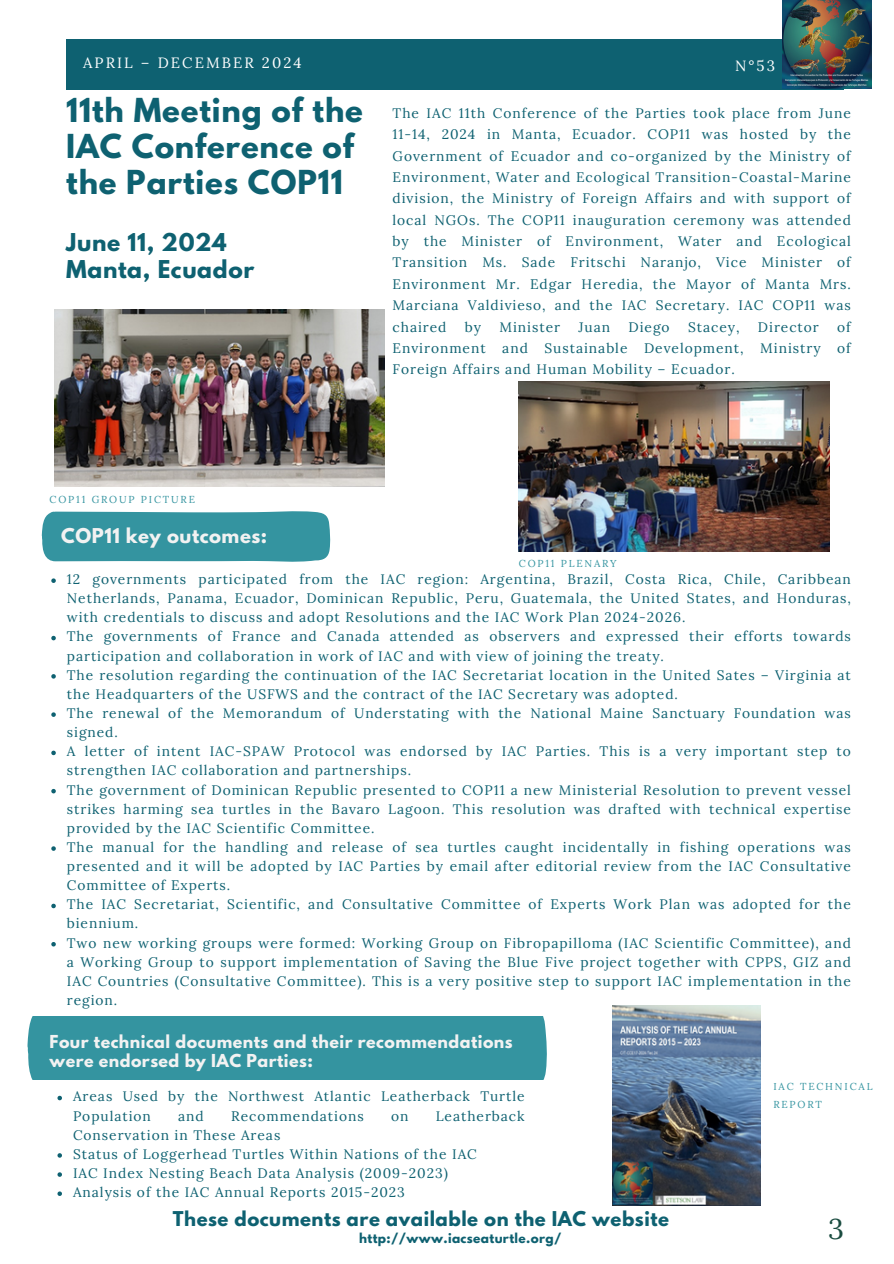
<style>
.page{position:relative;width:894px;height:1264px;background:#fff}
.page>*{position:absolute;margin:0;border:0;box-sizing:border-box;transform-origin:0 0}
.t1{font:700 29.25px/36px "League Spartan";letter-spacing:.03em;color:#0e6171}
.t2{font:28.5px "Lora";color:#1a4c40}
.t3{font:700 21.75px/27px "League Spartan";letter-spacing:.03em;color:#0e6171}
.t4{font:700 18.15px "League Spartan";letter-spacing:.03em;color:#f2f2f2}
.t5{font:700 18px "League Spartan";letter-spacing:.03em;color:#0e6171}
.t6{font:700 15.75px/19.2px "League Spartan";letter-spacing:.03em;color:#f2f2f2}
.t7{font:14.85px "Lora";letter-spacing:.14em;color:#fff}
.t8{font:13.8px/19.2px "Lora";letter-spacing:.07em;color:#0e6171;text-align:justify}
.t9{font:700 12.15px "League Spartan";letter-spacing:.03em;color:#0e6171}
.t10{font:10.05px/17.9px "Lora";letter-spacing:.18em;color:#3494a0}
</style>
<div class="page">
<img style="left:54px;top:310px;width:330px;height:176px">
<img style="left:612px;top:1005px;width:148px;height:200px">
<img style="left:518px;top:381px;width:311px;height:170px">
<div style="left:42px;top:511px;width:288px;height:51px;background:#3494a0"></div>
<svg style="left:51px;top:578px;width:5px;height:5px"></svg>
<svg style="left:51px;top:636px;width:5px;height:4px"></svg>
<svg style="left:51px;top:674px;width:5px;height:4px"></svg>
<svg style="left:51px;top:712px;width:5px;height:5px"></svg>
<svg style="left:51px;top:750px;width:5px;height:5px"></svg>
<svg style="left:51px;top:789px;width:5px;height:4px"></svg>
<svg style="left:51px;top:846px;width:5px;height:4px"></svg>
<svg style="left:51px;top:903px;width:5px;height:5px"></svg>
<svg style="left:51px;top:942px;width:5px;height:4px"></svg>
<svg style="left:57px;top:1095px;width:5px;height:5px"></svg>
<svg style="left:57px;top:1153px;width:5px;height:4px"></svg>
<svg style="left:57px;top:1172px;width:5px;height:4px"></svg>
<svg style="left:57px;top:1191px;width:5px;height:4px"></svg>
<div style="left:27px;top:1016px;width:520px;height:63px;background:#3494a0"></div>
<div style="left:66px;top:39px;width:776px;height:51px;background:#0e6171"></div>
<img style="left:782px;top:0;width:89px;height:89px">
<p class="t7" style="left:83px;top:53px;width:220px">APRIL – DECEMBER 2024</p>
<h5 class="t7" style="left:734px;top:56px;width:41px">N°53</h5>
<h4 class="t1" style="left:66px;top:96px;width:298px">11th Meeting of the<br>IAC Conference of the Parties COP11</h4>
<h1 class="t3" style="left:66px;top:232px;width:189px">June 11, 2024<br>Manta, Ecuador</h1>
<h4 class="t8" style="left:392px;top:102px;width:459px;line-height:21.3px">The IAC 11th Conference of the Parties took place from June 11-14, 2024 in Manta, Ecuador. COP11 was hosted by the Government of Ecuador and co-organized by the Ministry of Environment, Water and Ecological Transition-Coastal-Marine division, the Ministry of Foreign Affairs and with support of local NGOs. The COP11 inauguration ceremony was attended by the Minister of Environment, Water and Ecological Transition Ms. Sade Fritschi Naranjo, Vice Minister of Environment Mr. Edgar Heredia, the Mayor of Manta Mrs.<br>Marciana Valdivieso, and the IAC Secretary. IAC COP11 was chaired</h4>
<h4 class="t8" style="left:392px;top:316px;width:459px;line-height:21.3px;text-indent:444px">of Environment and Sustainable Development, Ministry of Foreign Affairs and Human Mobility – Ecuador.</h4>
<h4 class="t8" style="left:465px;top:317px;width:18px">by</h4>
<h4 class="t8" style="left:499px;top:317px;width:62px">Minister</h4>
<h4 class="t8" style="left:578px;top:317px;width:33px">Juan</h4>
<h4 class="t8" style="left:628px;top:317px;width:43px">Diego</h4>
<h4 class="t8" style="left:687px;top:317px;width:53px">Stacey,</h4>
<h4 class="t8" style="left:757px;top:317px;width:62px">Director</h4>
<p class="t10" style="left:50px;top:490px;width:147px">COP11 GROUP PICTURE</p>
<p class="t4" style="left:61px;top:527px;width:207px">COP11 key outcomes:</p>
<h2 class="t10" style="left:518px;top:554px;width:99px">COP11 PLENARY</h2>
<p class="t8" style="left:67px;top:569px;width:785px">12 governments participated from the IAC region: Argentina, Brazil, Costa Rica, Chile, Caribbean Netherlands, Panama, Ecuador, Dominican Republic, Peru, Guatemala, the United States, and Honduras, with credentials to discuss and adopt Resolutions and the IAC Work Plan 2024-2026.</p>
<p class="t8" style="left:67px;top:627px;width:785px">The governments of France and Canada attended as observers and expressed their efforts towards participation and collaboration in work of IAC and with view of joining the treaty.</p>
<p class="t8" style="left:67px;top:665px;width:785px">The resolution regarding the continuation of the IAC Secretariat location in the United Sates – Virginia at the Headquarters of the USFWS and the contract of the IAC Secretary was adopted.</p>
<h2 class="t8" style="left:67px;top:703px;width:785px">The renewal of the Memorandum of Understating with the National Maine Sanctuary Foundation was signed.</h2>
<p class="t8" style="left:67px;top:741px;width:785px">A letter of intent IAC-SPAW Protocol was endorsed by IAC Parties. This is a very important step to strengthen IAC collaboration and partnerships.</p>
<p class="t8" style="left:67px;top:780px;width:785px">The government of Dominican Republic presented to COP11 a new Ministerial Resolution to prevent vessel strikes harming sea turtles in the Bavaro Lagoon. This resolution was drafted with technical expertise provided by the IAC Scientific Committee.</p>
<p class="t8" style="left:67px;top:837px;width:785px">The manual for the handling and release of sea turtles caught incidentally in fishing operations was presented and it will be adopted by IAC Parties by email after editorial review from the IAC Consultative Committee of Experts.</p>
<p class="t8" style="left:67px;top:894px;width:785px">The IAC Secretariat, Scientific, and Consultative Committee of Experts Work Plan was adopted for the biennium.</p>
<p class="t8" style="left:67px;top:933px;width:785px">Two new working groups were formed: Working Group on Fibropapilloma (IAC Scientific Committee), and a Working Group to support implementation of Saving the Blue Five project together with CPPS, GIZ and IAC Countries (Consultative Committee). This is a very positive step to support IAC implementation in the region.</p>
<p class="t6" style="left:50px;top:1034px;width:464px">Four technical documents and their recommendations were endorsed by IAC Parties:</p>
<p class="t8" style="left:73px;top:1086px;width:453px">Areas Used by the Northwest Atlantic Leatherback Turtle<br>Population</p>
<p class="t8" style="left:178px;top:1105px;width:27px">and</p>
<p class="t8" style="left:231px;top:1105px;width:134px">Recommendations</p>
<p class="t8" style="left:391px;top:1105px;width:19px">on</p>
<p class="t8" style="left:435px;top:1105px;width:90px">Leatherback</p>
<p class="t8" style="left:73px;top:1124px;width:209px">Conservation in These Areas</p>
<p class="t8" style="left:73px;top:1144px;width:405px">Status of Loggerhead Turtles Within Nations of the IAC</p>
<p class="t8" style="left:73px;top:1163px;width:376px">IAC Index Nesting Beach Data Analysis (2009-2023)</p>
<p class="t8" style="left:73px;top:1182px;width:333px">Analysis of the IAC Annual Reports 2015-2023</p>
<p class="t5" style="left:173px;top:1210px;width:497px">These documents are available on the IAC website</p>
<p class="t9" style="left:359px;top:1232px;width:204px">http://www.iacseaturtle.org/</p>
<h6 class="t10" style="left:773px;top:1077px;width:101px">IAC TECHNICAL<br>REPORT</h6>
<p class="t2" style="left:828px;top:1210px;width:17px">3</p>
</div>
